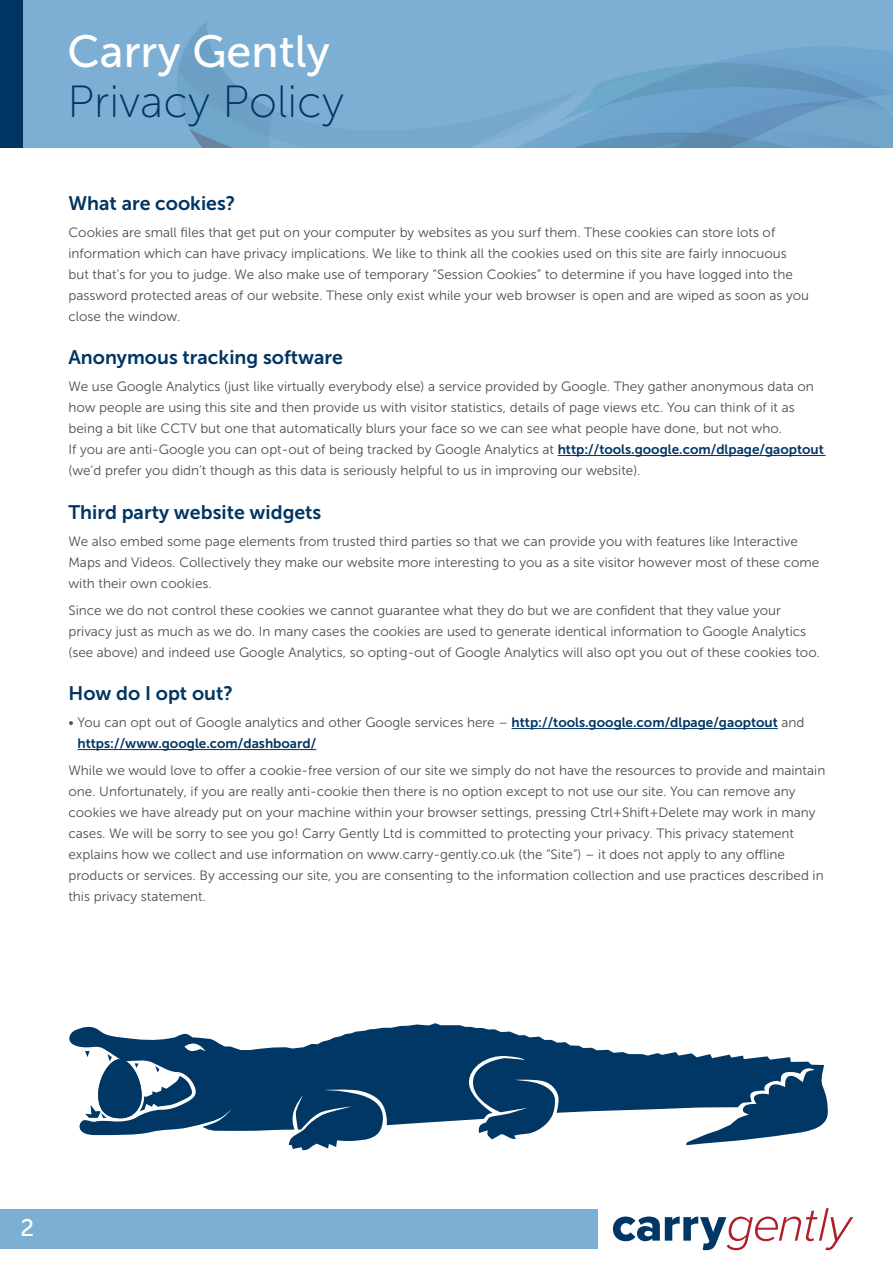
<style>
.page{position:relative;width:893px;height:1263px;background:#fff}
.page>*{position:absolute;margin:0;border:0;box-sizing:border-box;transform-origin:0 0}
.t1{font:45px "Museo Sans 100";color:#003563}
.t2{font:45px "Museo Sans 500";color:#fff}
.t3{font:24px "Museo Sans 500";color:#fff}
.t4{font:19.5px "Museo Sans 700";color:#003563}
.t5{font:13.5px/21px "Museo Sans 300";color:#4d4d4d}
.t6{font:13.5px "Museo Sans 700";color:#003563}
.s1{font-family:"Museo Sans 700";color:#003563}
</style>
<div class="page">
<div style="left:0;top:0;width:893px;height:147px;background:#7daed3"></div>
<svg style="left:177px;top:22px;width:716px;height:126px"></svg>
<div style="left:0;top:1209px;width:597px;height:39px;background:#7daed3"></div>
<div style="left:0;top:0;width:22px;height:147px;background:#003563"></div>
<svg style="left:613px;top:1208px;width:240px;height:42px"></svg>
<hr style="left:558px;top:455px;width:268px;height:1px;background:#003563">
<hr style="left:512px;top:728px;width:266px;height:1px;background:#003563">
<hr style="left:78px;top:749px;width:238px;height:1px;background:#003563">
<svg style="left:69px;top:1023px;width:759px;height:127px;fill:#003764"></svg>
<svg style="left:85px;top:1051px;width:109px;height:67px"></svg>
<h1 class="t2" style="left:68px;top:27px;width:264px">Carry Gently</h1>
<h1 class="t1" style="left:68px;top:77px;width:278px">Privacy Policy</h1>
<h3 class="t4" style="left:68px;top:192px;width:168px">What are cookies?</h3>
<p class="t5" style="left:68px;top:222px;width:742px">Cookies are small files that get put on your computer by websites as you surf them. These cookies can store lots of information which can have privacy implications. We like to think all the cookies used on this site are fairly innocuous but that’s for you to judge. We also make use of temporary “Session Cookies” to determine if you have logged into the password protected areas of our website. These only exist while your web browser is open and are wiped as soon as you close the window.</p>
<h3 class="t4" style="left:68px;top:347px;width:276px">Anonymous tracking software</h3>
<p class="t5" style="left:68px;top:376px;width:757px">We use Google Analytics (just like virtually everybody else) a service provided by Google. They gather anonymous data on how people are using this site and then provide us with visitor statistics, details of page views etc. You can think of it as being a bit like CCTV but one that automatically blurs your face so we can see what people have done, but not who.<br>If you are anti-Google you can opt-out of being tracked by Google Analytics at <span class="s1">http://tools.google.com/dlpage/gaoptout </span>(we’d prefer you didn’t though as this data is seriously helpful to us in improving our website).</p>
<h3 class="t4" style="left:68px;top:501px;width:254px">Third party website widgets</h3>
<p class="t5" style="left:68px;top:531px;width:752px">We also embed some page elements from trusted third parties so that we can provide you with features like Interactive<br>Maps and Videos. Collectively they make our website more interesting to you as a site visitor however most of these come with their own cookies.</p>
<p class="t5" style="left:68px;top:600px;width:753px">Since we do not control these cookies we cannot guarantee what they do but we are confident that they value your privacy just as much as we do. In many cases the cookies are used to generate identical information to Google Analytics (see above) and indeed use Google Analytics, so opting-out of Google Analytics will also opt you out of these cookies too.</p>
<h3 class="t4" style="left:68px;top:683px;width:166px">How do I opt out?</h3>
<p class="t5" style="left:68px;top:712px;width:737px">• You can opt out of Google analytics and other Google services here – <span class="s1">http://tools.google.com/dlpage/gaoptout</span> and</p>
<p class="t6" style="left:78px;top:736px;width:240px">https://www.google.com/dashboard/</p>
<p class="t5" style="left:68px;top:760px;width:758px">While we would love to offer a cookie-free version of our site we simply do not have the resources to provide and maintain one. Unfortunately, if you are really anti-cookie then there is no option except to not use our site. You can remove any cookies we have already put on your machine within your browser settings, pressing Ctrl+Shift+Delete may work in many cases. We will be sorry to see you go! Carry Gently Ltd is committed to protecting your privacy. This privacy statement explains how we collect and use information on www.carry-gently.co.uk (the “Site”) – it does not apply to any offline products or services. By accessing our site, you are consenting to the information collection and use practices described in this privacy statement.</p>
<h2 class="t3" style="left:21px;top:1215px;width:15px">2</h2>
</div>
